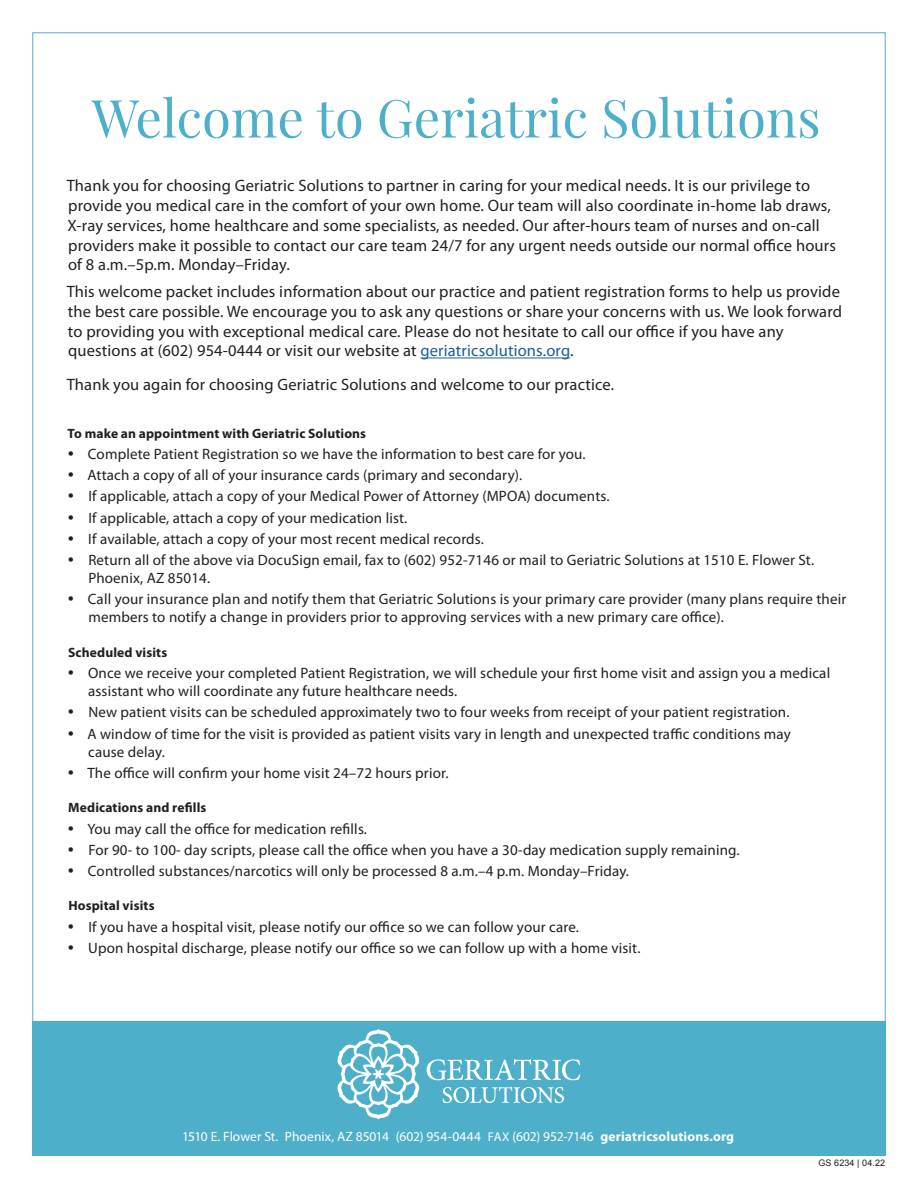
<style>
.page{position:relative;width:918px;height:1188px;background:#fff}
.page>*{position:absolute;margin:0;border:0;box-sizing:border-box;transform-origin:0 0}
.t1{font:52.5px "Playfair Display";color:#4dafca}
.t2{font:16.5px/19.8px "Myriad Pro";letter-spacing:.01em;color:#231f20}
.t3{font:15px/21.3px "Myriad Pro";letter-spacing:.01em;color:#231f20}
.t4{font:700 13.5px "Myriad Pro";letter-spacing:.01em;color:#231f20}
.t5{font:13.5px "Myriad Pro";letter-spacing:-.005em;color:#fff}
.t6{font:9px "Arial";letter-spacing:.01em;color:#231f20}
.s1{color:#175d9e}
.s2{font-size:12.75px}
.s3{font-weight:700}
</style>
<div class="page">
<div style="left:32px;top:1021px;width:854px;height:135px;background:#4dafca"></div>
<svg style="left:427px;top:1059px;width:153px;height:21px"></svg>
<svg style="left:442px;top:1087px;width:122px;height:16px"></svg>
<svg style="left:337px;top:1029px;width:83px;height:90px"></svg>
<hr style="left:420px;top:358px;width:150px;height:1px;background:#175d9e">
<h1 class="t1" style="left:92px;top:85px;width:731px">Welcome to Geriatric Solutions</h1>
<p class="t2" style="left:67px;top:175px;width:771px">Thank you for choosing Geriatric Solutions to partner in caring for your medical needs. It is our privilege to provide you medical care in the comfort of your own home. Our team will also coordinate in-home lab draws, X-ray services, home healthcare and some specialists, as needed. Our after-hours team of nurses and on-call providers make it possible to contact our care team 24/7 for any urgent needs outside our normal office hours of 8 a.m.–5p.m. Monday–Friday.</p>
<p class="t2" style="left:67px;top:281px;width:777px">This welcome packet includes information about our practice and patient registration forms to help us provide the best care possible. We encourage you to ask any questions or share your concerns with us. We look forward to providing you with exceptional medical care. Please do not hesitate to call our office if you have any questions at (602) 954-0444 or visit our website at <span class="s1">geriatricsolutions.org</span>.</p>
<p class="t2" style="left:67px;top:374px;width:549px">Thank you again for choosing Geriatric Solutions and welcome to our practice.</p>
<p class="t4" style="left:68px;top:424px;width:300px">To make an appointment with Geriatric Solutions</p>
<p class="t3" style="left:87px;top:443px;width:728px">Complete Patient Registration so we have the information to best care for you.<br>Attach a copy of all of your insurance cards (primary and secondary).<br>If applicable, attach a copy of your Medical Power of Attorney (MPOA) documents.<br>If applicable, attach a copy of your medication list.<br>If available, attach a copy of your most recent medical records.<br>Return all of the above via DocuSign email, fax to (602) 952-7146 or mail to Geriatric Solutions at 1510 E. Flower St.</p>
<p class="t3" style="left:88px;top:567px;width:760px">Phoenix, AZ 85014.<br>Call your insurance plan and notify them that Geriatric Solutions is your primary care provider (many plans require their</p>
<p class="t3" style="left:88px;top:606px;width:637px">members to notify a change in providers prior to approving services with a new primary care office).</p>
<p class="t4" style="left:68px;top:643px;width:101px">Scheduled visits</p>
<p class="t3" style="left:88px;top:664px;width:744px;line-height:18px">Once we receive your completed Patient Registration, we will schedule your first home visit and assign you a medical assistant who will coordinate any future healthcare needs.</p>
<p class="t3" style="left:87px;top:701px;width:705px">New patient visits can be scheduled approximately two to four weeks from receipt of your patient registration.<br>A window of time for the visit is provided as patient visits vary in length and unexpected traffic conditions may</p>
<p class="t3" style="left:87px;top:741px;width:363px">cause delay.<br>The office will confirm your home visit 24–72 hours prior.</p>
<p class="t4" style="left:68px;top:799px;width:140px">Medications and refills</p>
<p class="t3" style="left:87px;top:818px;width:654px">You may call the office for medication refills.<br>For 90- to 100- day scripts, please call the office when you have a 30-day medication supply remaining.<br>Controlled substances/narcotics will only be processed 8 a.m.–4 p.m. Monday–Friday.</p>
<p class="t4" style="left:68px;top:897px;width:88px">Hospital visits</p>
<p class="t3" style="left:88px;top:916px;width:554px">If you have a hospital visit, please notify our office so we can follow your care.<br>Upon hospital discharge, please notify our office so we can follow up with a home visit.</p>
<p class="t5" style="left:182px;top:1128px;width:554px">1510 E. Flower St. Phoenix, AZ 85014 (602) 954-0444 <span class="s2">FAX</span> (602) 952-7146 <span class="s3">geriatricsolutions.org</span></p>
<p class="t6" style="left:818px;top:1157px;width:68px">GS 6234 | 04.22</p>
</div>
